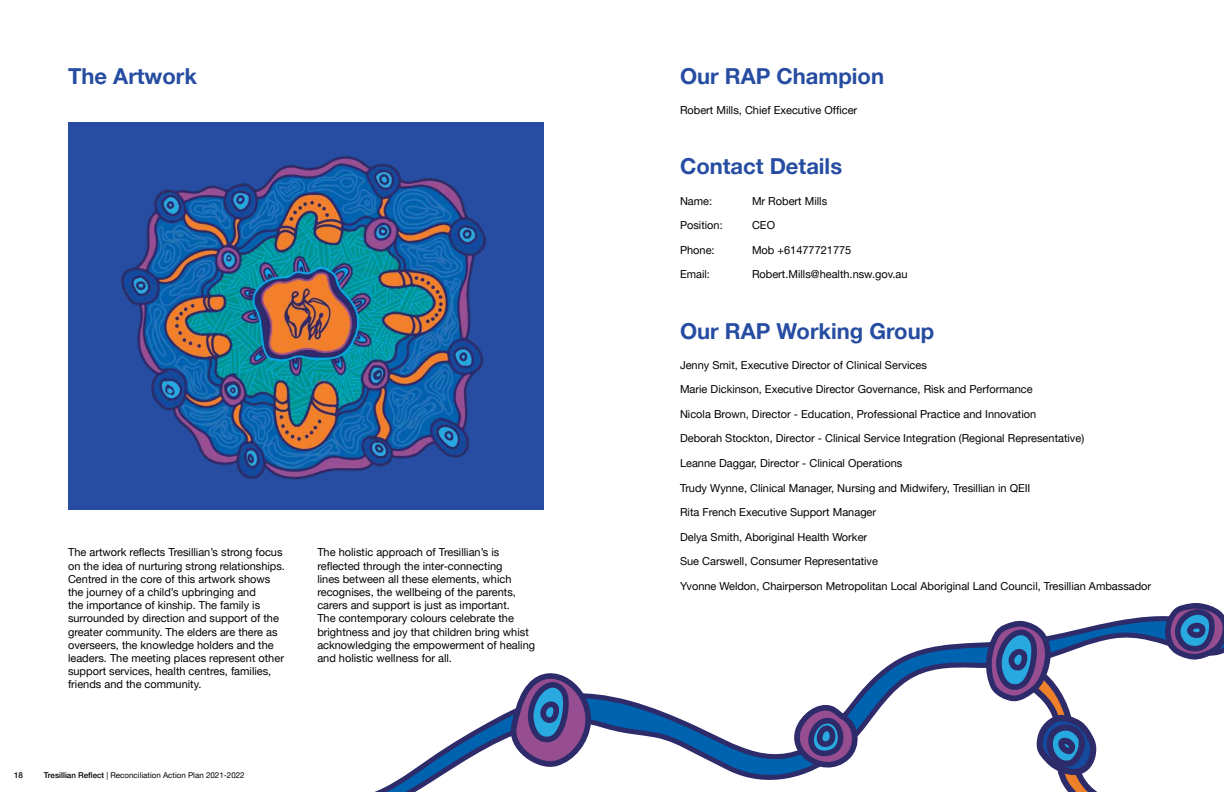
<style>
.page{position:relative;width:1224px;height:792px;background:#fff}
.page>*{position:absolute;margin:0;border:0;box-sizing:border-box;transform-origin:0 0}
.t1{font:700 22px "Helvetica Neue LT Pro";color:#264da1}
.t2{font:11px/13.2px "Helvetica Neue LT Pro";color:#000}
.t3{font:8px "Helvetica Neue LT Pro";color:#000}
.t4{font:500 8px "Helvetica Neue LT Pro";color:#000}
.s1{font-weight:500}
</style>
<div class="page">
<div style="left:68px;top:122px;width:476px;height:388px;background:#264da1"></div>
<img style="left:121px;top:156px;width:365px;height:324px">
<svg style="left:374px;top:642px;width:606px;height:150px"></svg>
<svg style="left:788px;top:704px;width:79px;height:70px"></svg>
<svg style="left:508px;top:659px;width:86px;height:133px"></svg>
<svg style="left:980px;top:603px;width:244px;height:189px"></svg>
<h1 class="t1" style="left:68px;top:62px;width:131px">The Artwork</h1>
<p class="t2" style="left:68px;top:546px;width:218px">The artwork reflects Tresillian’s strong focus on the idea of nurturing strong relationships.<br>Centred in the core of this artwork shows the journey of a child’s upbringing and<br>the importance of kinship. The family is surrounded by direction and support of the greater community. The elders are there as overseers, the knowledge holders and the leaders. The meeting places represent other support services, health centres, families, friends and the community.</p>
<p class="t2" style="left:317px;top:546px;width:219px">The holistic approach of Tresillian’s is reflected through the inter-connecting<br>lines between all these elements, which recognises, the wellbeing of the parents, carers and support is just as important.<br>The contemporary colours celebrate the brightness and joy that children bring whist acknowledging the empowerment of healing and holistic wellness for all.</p>
<p class="t4" style="left:14px;top:770px;width:10px">18</p>
<p class="t3" style="left:44px;top:770px;width:202px"><span class="s1">Tresillian Reflect</span> | Reconciliation Action Plan 2021-2022</p>
<h1 class="t1" style="left:680px;top:62px;width:206px">Our RAP Champion</h1>
<p class="t2" style="left:680px;top:103px;width:179px">Robert Mills, Chief Executive Officer</p>
<h1 class="t1" style="left:680px;top:153px;width:164px">Contact Details</h1>
<p class="t2" style="left:680px;top:194px;width:34px">Name:</p>
<p class="t2" style="left:752px;top:194px;width:77px">Mr Robert Mills</p>
<p class="t2" style="left:680px;top:218px;width:44px">Position:</p>
<p class="t2" style="left:752px;top:218px;width:25px">CEO</p>
<p class="t2" style="left:680px;top:243px;width:36px">Phone:</p>
<p class="t2" style="left:752px;top:243px;width:101px">Mob +61477721775</p>
<p class="t2" style="left:680px;top:267px;width:31px">Email:</p>
<p class="t2" style="left:752px;top:267px;width:157px">Robert.Mills@health.nsw.gov.au</p>
<h1 class="t1" style="left:680px;top:317px;width:256px">Our RAP Working Group</h1>
<p class="t2" style="left:680px;top:358px;width:248px">Jenny Smit, Executive Director of Clinical Services</p>
<p class="t2" style="left:680px;top:383px;width:354px">Marie Dickinson, Executive Director Governance, Risk and Performance</p>
<p class="t2" style="left:680px;top:407px;width:358px">Nicola Brown, Director - Education, Professional Practice and Innovation</p>
<p class="t2" style="left:680px;top:432px;width:406px">Deborah Stockton, Director - Clinical Service Integration (Regional Representative)</p>
<p class="t2" style="left:680px;top:456px;width:224px">Leanne Daggar, Director - Clinical Operations</p>
<p class="t2" style="left:680px;top:481px;width:352px">Trudy Wynne, Clinical Manager, Nursing and Midwifery, Tresillian in QEII</p>
<p class="t2" style="left:680px;top:505px;width:198px">Rita French Executive Support Manager</p>
<p class="t2" style="left:680px;top:530px;width:189px">Delya Smith, Aboriginal Health Worker</p>
<p class="t2" style="left:680px;top:554px;width:200px">Sue Carswell, Consumer Representative</p>
<p class="t2" style="left:680px;top:579px;width:473px">Yvonne Weldon, Chairperson Metropolitan Local Aboriginal Land Council, Tresillian Ambassador</p>
</div>
